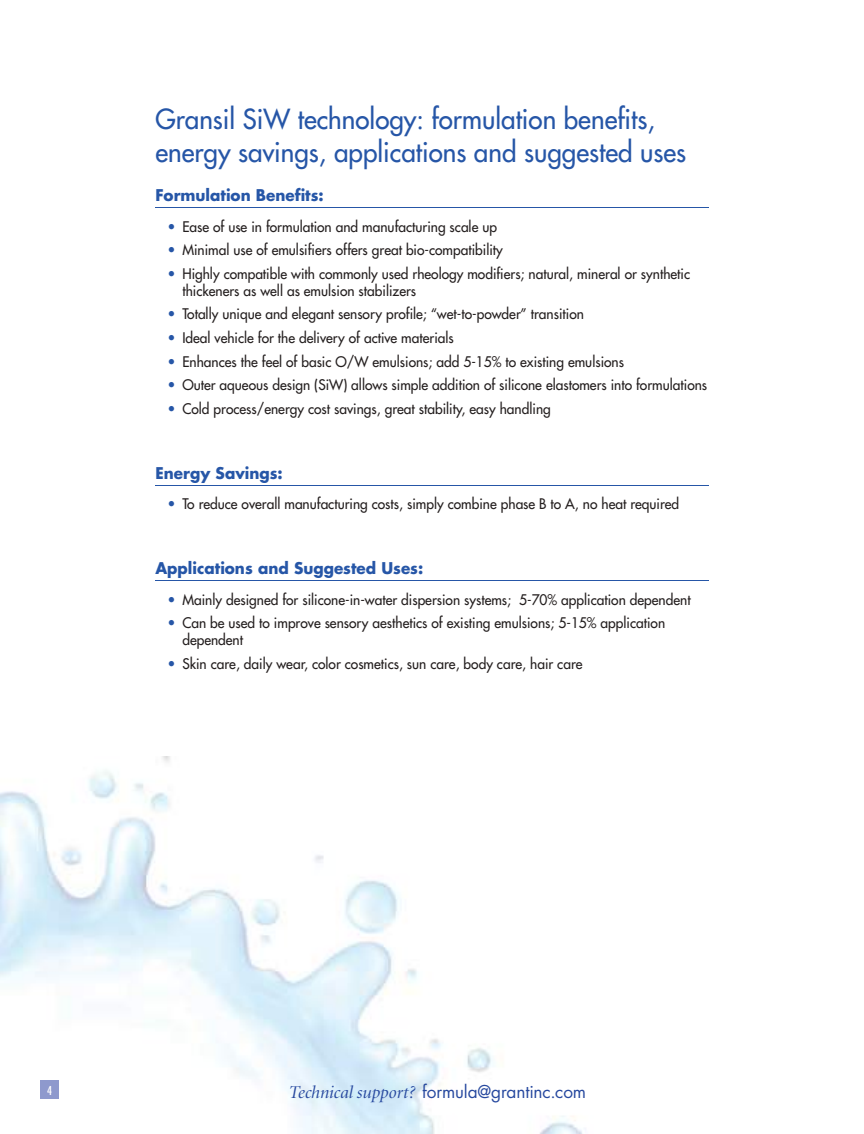
<style>
.page{position:relative;width:864px;height:1134px;background:#fff}
.page>*{position:absolute;margin:0;border:0;box-sizing:border-box;transform-origin:0 0}
.t1{font:27px/32.4px "Futura";color:#2656a7}
.t2{font:17.25px "Futura";letter-spacing:-.01em;color:#27499f}
.t3{font:700 15.75px "Futura";color:#2656a7;scale:.96 1}
.t4{font:14.25px/17.1px "Futura";color:#241f1f;scale:.96 1}
.t5{font:condensed 12px "Futura";color:#fff}
.s1{font-stretch:condensed;color:#2656a7}
.s2{font-family:"Minion Display";font-style:italic;font-size:18px}
</style>
<div class="page">
<img style="left:0;top:756px;width:583px;height:378px">
<div style="left:40px;top:1080px;width:19px;height:18px;background:#8e99cd"></div>
<hr style="left:155px;top:208px;width:554px;height:1px;background:#2656a7">
<hr style="left:155px;top:485px;width:554px;height:1px;background:#2656a7">
<hr style="left:155px;top:581px;width:554px;height:1px;background:#2656a7">
<h1 class="t1" style="left:155px;top:103px;width:532px">Gransil SiW technology: formulation benefits, energy savings, applications and suggested uses</h1>
<p class="t3" style="left:155px;top:184px;width:177px">Formulation Benefits:</p>
<p class="t4" style="left:169px;top:218px;width:343px"><span class="s1">•</span> Ease of use in formulation and manufacturing scale up</p>
<p class="t4" style="left:169px;top:241px;width:349px"><span class="s1">•</span> Minimal use of emulsifiers offers great bio-compatibility</p>
<p class="t4" style="left:182px;top:265px;width:530px;text-indent:-14px"><span class="s1">•</span> Highly compatible with commonly used rheology modifiers; natural, mineral or synthetic thickeners as well as emulsion stabilizers</p>
<p class="t4" style="left:169px;top:305px;width:434px"><span class="s1">•</span> Totally unique and elegant sensory profile; “wet-to-powder” transition</p>
<p class="t4" style="left:169px;top:329px;width:298px"><span class="s1">•</span> Ideal vehicle for the delivery of active materials</p>
<p class="t4" style="left:169px;top:353px;width:476px"><span class="s1">•</span> Enhances the feel of basic O/W emulsions; add 5-15% to existing emulsions</p>
<p class="t4" style="left:169px;top:376px;width:562px"><span class="s1">•</span> Outer aqueous design (SiW) allows simple addition of silicone elastomers into formulations</p>
<p class="t4" style="left:169px;top:400px;width:399px"><span class="s1">•</span> Cold process/energy cost savings, great stability, easy handling</p>
<p class="t3" style="left:155px;top:462px;width:134px">Energy Savings:</p>
<p class="t4" style="left:169px;top:495px;width:533px"><span class="s1">•</span> To reduce overall manufacturing costs, simply combine phase B to A, no heat required</p>
<p class="t3" style="left:155px;top:557px;width:281px">Applications and Suggested Uses:</p>
<p class="t4" style="left:169px;top:591px;width:545px"><span class="s1">•</span> Mainly designed for silicone-in-water dispersion systems; 5-70% application dependent</p>
<p class="t4" style="left:182px;top:614px;width:504px;text-indent:-14px"><span class="s1">•</span> Can be used to improve sensory aesthetics of existing emulsions; 5-15% application dependent</p>
<p class="t4" style="left:169px;top:655px;width:432px"><span class="s1">•</span> Skin care, daily wear, color cosmetics, sun care, body care, hair care</p>
<p class="t5" style="left:47px;top:1083px;width:6px">4</p>
<p class="t2" style="left:288px;top:1080px;width:299px"><span class="s2">Technical support?</span> formula@grantinc.com</p>
</div>
